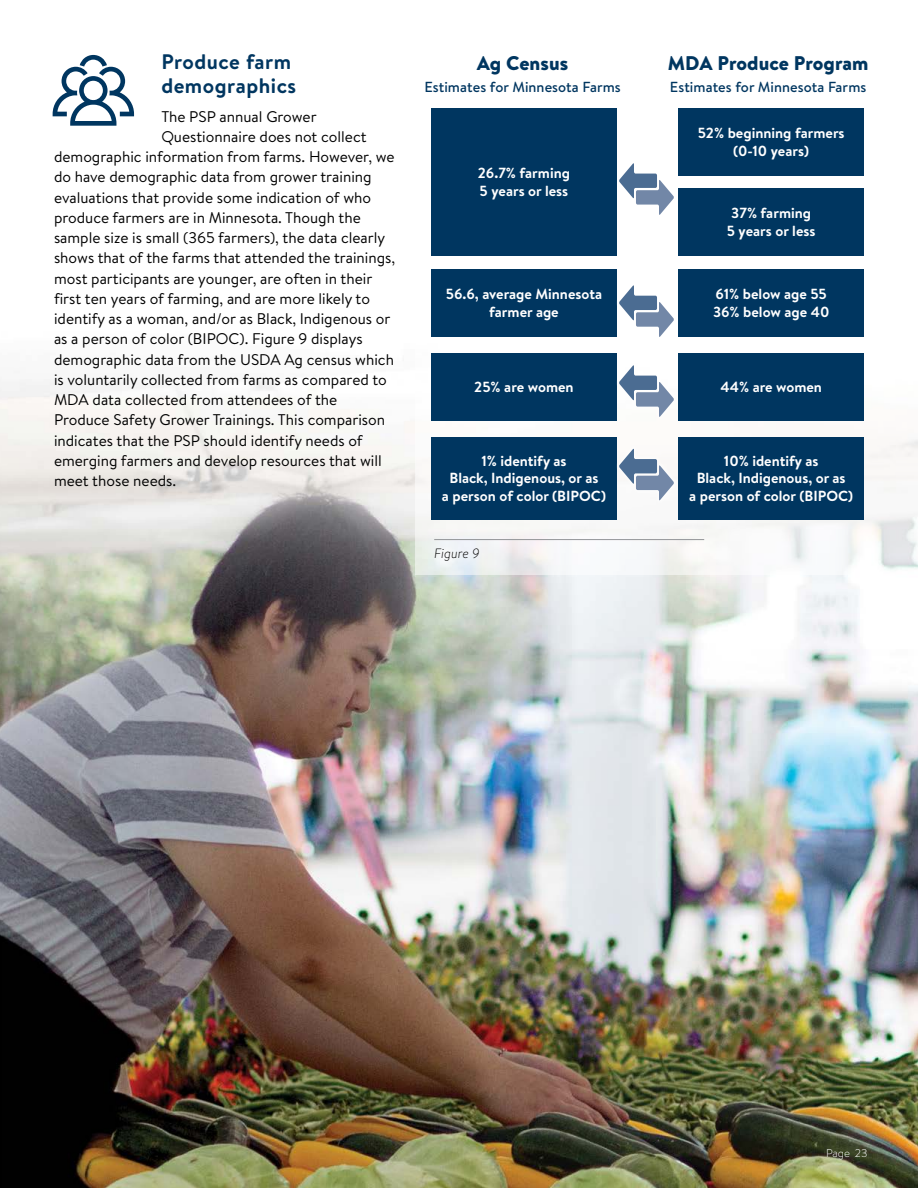
<style>
.page{position:relative;width:918px;height:1188px;background:#fff}
.page>*{position:absolute;margin:0;border:0;box-sizing:border-box;transform-origin:0 0}
.t1{font:700 21px/24px "Brandon Text";letter-spacing:.025em;color:#003660}
.t2{font:900 19.8px "Brandon Text";letter-spacing:.005em;color:#003660}
.P_1Text{font:15.45px "Brandon Text";color:#000}
.t3{font:700 14.55px/17.9px "Brandon Text";color:#fff;text-align:center}
.t4{font:500 14.55px "Brandon Text";letter-spacing:.005em;color:#003660}
.t5{font:italic 300 13.5px "Brandon Text";color:#000}
.t6{font:300 11.25px "Brandon Text";color:#fff}
</style>
<div class="page">
<img style="left:0;top:379px;width:918px;height:809px">
<div style="left:416px;top:0;width:502px;height:575px;background:#fff"></div>
<div style="left:431px;top:108px;width:186px;height:147px;background:#003660"></div>
<div style="left:678px;top:108px;width:186px;height:67px;background:#003660"></div>
<div style="left:678px;top:188px;width:186px;height:67px;background:#003660"></div>
<div style="left:678px;top:269px;width:186px;height:67px;background:#003660"></div>
<div style="left:678px;top:353px;width:186px;height:67px;background:#003660"></div>
<div style="left:678px;top:437px;width:186px;height:82px;background:#003660"></div>
<div style="left:431px;top:437px;width:186px;height:82px;background:#003660"></div>
<div style="left:431px;top:353px;width:186px;height:67px;background:#003660"></div>
<div style="left:431px;top:269px;width:186px;height:67px;background:#003660"></div>
<div style="left:616px;top:362px;width:61px;height:58px;background:#fff"></div>
<svg style="left:619px;top:365px;width:55px;height:52px"></svg>
<div style="left:616px;top:282px;width:61px;height:59px;background:#fff"></div>
<svg style="left:619px;top:285px;width:55px;height:52px"></svg>
<div style="left:616px;top:445px;width:61px;height:59px;background:#fff"></div>
<svg style="left:619px;top:448px;width:55px;height:53px"></svg>
<svg style="left:619px;top:163px;width:55px;height:52px"></svg>
<svg style="left:53px;top:55px;width:81px;height:71px"></svg>
<hr style="left:434px;top:539px;width:270px;height:1px;background:#939598">
<h3 class="t1" style="left:161px;top:49px;width:136px">Produce farm demographics</h3>
<p class="P_1Text" style="left:161px;top:106px;width:157px">The PSP annual Grower</p>
<p class="P_1Text" style="left:161px;top:126px;width:207px">Questionnaire does not collect</p>
<p class="P_1Text" style="left:54px;top:146px;width:342px">demographic information from farms. However, we</p>
<p class="P_1Text" style="left:54px;top:166px;width:319px">do have demographic data from grower training</p>
<p class="P_1Text" style="left:54px;top:187px;width:319px">evaluations that provide some indication of who</p>
<p class="P_1Text" style="left:54px;top:207px;width:308px">produce farmers are in Minnesota. Though the</p>
<p class="P_1Text" style="left:54px;top:227px;width:333px">sample size is small (365 farmers), the data clearly</p>
<p class="P_1Text" style="left:54px;top:247px;width:343px">shows that of the farms that attended the trainings,</p>
<p class="P_1Text" style="left:54px;top:268px;width:320px">most participants are younger, are often in their</p>
<p class="P_1Text" style="left:54px;top:288px;width:318px">first ten years of farming, and are more likely to</p>
<p class="P_1Text" style="left:54px;top:308px;width:338px">identify as a woman, and/or as Black, Indigenous or</p>
<p class="P_1Text" style="left:54px;top:328px;width:310px">as a person of color (BIPOC). Figure 9 displays</p>
<p class="P_1Text" style="left:54px;top:349px;width:342px">demographic data from the USDA Ag census which</p>
<p class="P_1Text" style="left:54px;top:369px;width:334px">is voluntarily collected from farms as compared to</p>
<p class="P_1Text" style="left:54px;top:389px;width:285px">MDA data collected from attendees of the</p>
<p class="P_1Text" style="left:54px;top:409px;width:333px">Produce Safety Grower Trainings. This comparison</p>
<p class="P_1Text" style="left:54px;top:430px;width:310px">indicates that the PSP should identify needs of</p>
<p class="P_1Text" style="left:54px;top:450px;width:329px">emerging farmers and develop resources that will</p>
<p class="P_1Text" style="left:54px;top:470px;width:124px">meet those needs.</p>
<p class="t2" style="left:477px;top:50px;width:93px">Ag Census</p>
<p class="t4" style="left:424px;top:77px;width:198px">Estimates for Minnesota Farms</p>
<p class="t3" style="left:478px;top:164px;width:94px;text-align:left">26.7% farming<br>5 years or less</p>
<p class="t3" style="left:446px;top:285px;width:158px">56.6, average Minnesota farmer age</p>
<p class="t3" style="left:474px;top:378px;width:101px">25% are women</p>
<p class="t3" style="left:442px;top:451px;width:166px">1% identify as<br>Black, Indigenous, or as<br>a person of color (BIPOC)</p>
<p class="t5" style="left:434px;top:544px;width:47px">Figure 9</p>
<p class="t2" style="left:668px;top:50px;width:202px">MDA Produce Program</p>
<p class="t4" style="left:670px;top:77px;width:198px">Estimates for Minnesota Farms</p>
<p class="t3" style="left:698px;top:124px;width:148px">52% beginning farmers (0-10 years)</p>
<p class="t3" style="left:727px;top:204px;width:90px">37% farming<br>5 years or less</p>
<p class="t3" style="left:713px;top:285px;width:118px;text-align:left">61% below age 55<br>36% below age 40</p>
<p class="t3" style="left:720px;top:378px;width:103px">44% are women</p>
<p class="t3" style="left:689px;top:451px;width:166px">10% identify as<br>Black, Indigenous, or as<br>a person of color (BIPOC)</p>
<p class="t6" style="left:826px;top:1145px;width:43px">Page 23</p>
</div>
